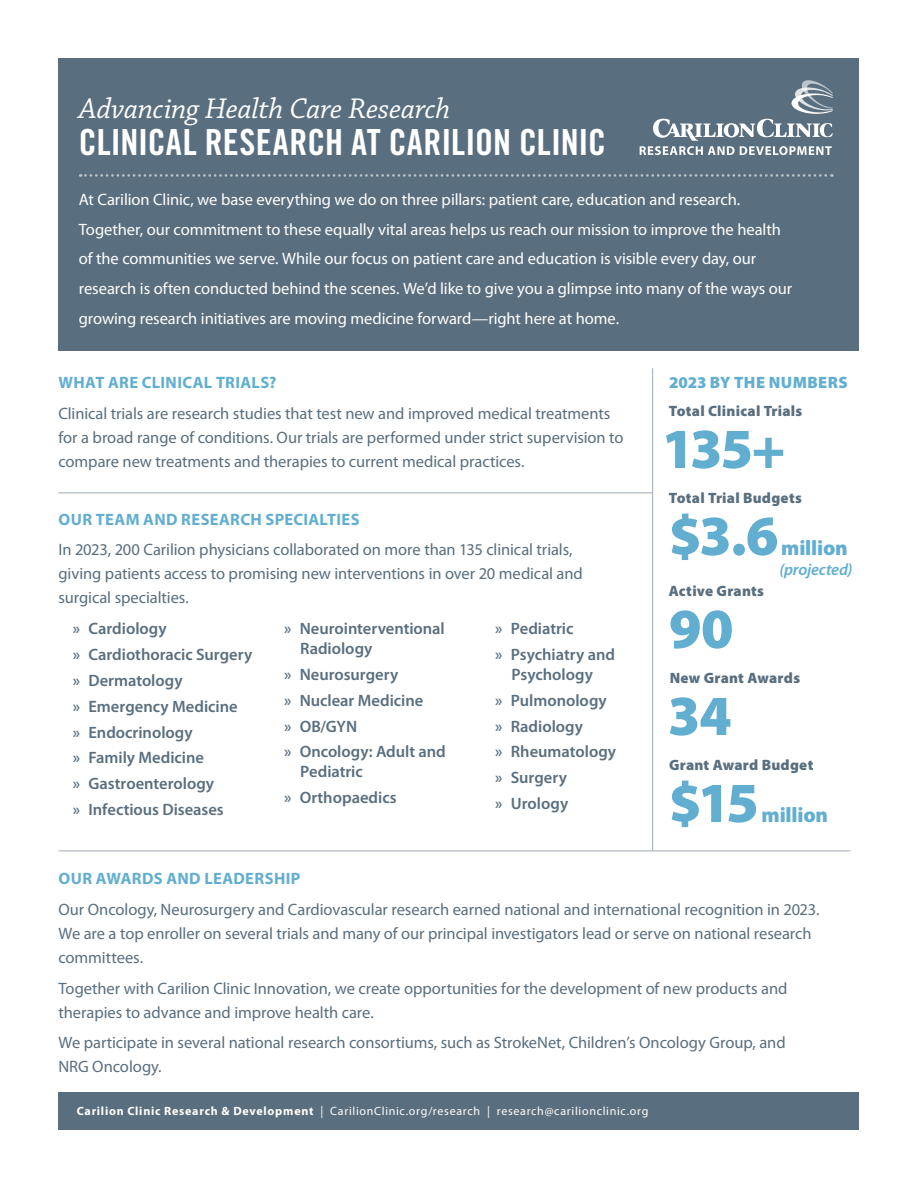
<style>
.page{position:relative;width:918px;height:1188px;background:#fff}
.page>*{position:absolute;margin:0;border:0;box-sizing:border-box;transform-origin:0 0}
.Numbers{font:900 57px "Myriad Pro";letter-spacing:-.04em;color:#62aed1}
.Headlines{font:36px "Trade Gothic LT Pro Bd Cn 20";letter-spacing:-.005em;color:#fff}
.Headlines-2{font:italic 30px "Chaparral Pro";letter-spacing:-.005em;color:#fff}
.Numbers-2{font:900 21px "Myriad Pro";letter-spacing:-.01em;color:#62aed1}
.Body{font:16.5px/24px "Myriad Pro";letter-spacing:-.005em;color:#596e7e}
.Body-2{font:16.5px/29.8px "Myriad Pro";letter-spacing:-.005em;color:#fff}
.Body-3{font:600 16.5px/19.8px "Myriad Pro";color:#596e7e}
.Subhead{font:700 16.5px "Myriad Pro";letter-spacing:.02em;color:#62aed1}
.Subhead-2{font:900 16.5px "Myriad Pro";letter-spacing:.025em;color:#62aed1}
.Numbers-3{font:italic 600 16.5px "Myriad Pro";letter-spacing:-.01em;color:#62aed1}
.Tiny_Subhead{font:900 15px "Myriad Pro";letter-spacing:.02em;color:#596e7e}
.Tiny_Subhead-2{font:12px "Myriad Pro";letter-spacing:.055em;color:#fff}
.s1{font-weight:700}
</style>
<div class="page">
<div style="left:58px;top:58px;width:801px;height:293px;background:#596e7e"></div>
<hr style="left:652px;top:368px;width:1px;height:482px;background:#9fa9b6">
<hr style="left:58px;top:492px;width:595px;height:1px;background:#9fa9b6">
<svg style="left:80px;top:174px;width:752px;height:3px"></svg>
<svg style="left:640px;top:80px;width:193px;height:75px"></svg>
<div style="left:59px;top:1092px;width:800px;height:37px;background:#596e7e"></div>
<hr style="left:58px;top:850px;width:792px;height:1px;background:#9fa9b6">
<p class="Headlines-2" style="left:79px;top:92px;width:373px">Advancing Health Care Research</p>
<p class="Headlines" style="left:79px;top:120px;width:529px">CLINICAL RESEARCH AT CARILION CLINIC</p>
<p class="Body-2" style="left:79px;top:184px;width:715px">At Carilion Clinic, we base everything we do on three pillars: patient care, education and research.<br>Together, our commitment to these equally vital areas helps us reach our mission to improve the health of the communities we serve. While our focus on patient care and education is visible every day, our research is often conducted behind the scenes. We’d like to give you a glimpse into many of the ways our growing research initiatives are moving medicine forward—right here at home.</p>
<p class="Subhead" style="left:59px;top:373px;width:219px">WHAT ARE CLINICAL TRIALS?</p>
<p class="Body" style="left:58px;top:401px;width:567px">Clinical trials are research studies that test new and improved medical treatments for a broad range of conditions. Our trials are performed under strict supervision to compare new treatments and therapies to current medical practices.</p>
<p class="Subhead" style="left:59px;top:510px;width:303px">OUR TEAM AND RESEARCH SPECIALTIES</p>
<p class="Body" style="left:58px;top:537px;width:526px">In 2023, 200 Carilion physicians collaborated on more than 135 clinical trials, giving patients access to promising new interventions in over 20 medical and surgical specialties.</p>
<p class="Body-3" style="left:73px;top:619px;width:95px">» Cardiology</p>
<p class="Body-3" style="left:73px;top:645px;width:181px">» Cardiothoracic Surgery</p>
<p class="Body-3" style="left:73px;top:671px;width:111px">» Dermatology</p>
<p class="Body-3" style="left:73px;top:697px;width:166px">» Emergency Medicine</p>
<p class="Body-3" style="left:73px;top:722px;width:121px">» Endocrinology</p>
<p class="Body-3" style="left:73px;top:748px;width:133px">» Family Medicine</p>
<p class="Body-3" style="left:73px;top:774px;width:143px">» Gastroenterology</p>
<p class="Body-3" style="left:73px;top:800px;width:152px">» Infectious Diseases</p>
<p class="Body-3" style="left:300px;top:619px;width:146px;text-indent:-16px">» Neurointerventional<br>Radiology</p>
<p class="Body-3" style="left:284px;top:665px;width:116px">» Neurosurgery</p>
<p class="Body-3" style="left:284px;top:691px;width:141px">» Nuclear Medicine</p>
<p class="Body-3" style="left:284px;top:716px;width:75px">» OB/GYN</p>
<p class="Body-3" style="left:300px;top:742px;width:147px;text-indent:-16px">» Oncology: Adult and<br>Pediatric</p>
<p class="Body-3" style="left:284px;top:788px;width:114px">» Orthopaedics</p>
<p class="Body-3" style="left:495px;top:619px;width:80px">» Pediatric</p>
<p class="Body-3" style="left:495px;top:645px;width:121px;text-align:center">» Psychiatry and<br>Psychology</p>
<p class="Body-3" style="left:495px;top:691px;width:113px">» Pulmonology</p>
<p class="Body-3" style="left:495px;top:716px;width:89px">» Radiology</p>
<p class="Body-3" style="left:495px;top:742px;width:122px">» Rheumatology</p>
<p class="Body-3" style="left:495px;top:768px;width:73px">» Surgery</p>
<p class="Body-3" style="left:495px;top:794px;width:74px">» Urology</p>
<p class="Subhead-2" style="left:669px;top:371px;width:180px">2023 BY THE NUMBERS</p>
<p class="Tiny_Subhead" style="left:669px;top:400px;width:135px">Total Clinical Trials</p>
<p class="Numbers" style="left:662px;top:411px;width:125px">135+</p>
<p class="Tiny_Subhead" style="left:669px;top:487px;width:134px">Total Trial Budgets</p>
<p class="Numbers" style="left:669px;top:498px;width:111px">$3.6</p>
<p class="Numbers-2" style="left:781px;top:534px;width:68px">million</p>
<p class="Numbers-3" style="left:779px;top:560px;width:75px">(projected)</p>
<p class="Tiny_Subhead" style="left:669px;top:580px;width:97px">Active Grants</p>
<p class="Numbers" style="left:669px;top:591px;width:66px">90</p>
<p class="Tiny_Subhead" style="left:670px;top:667px;width:132px">New Grant Awards</p>
<p class="Numbers" style="left:668px;top:678px;width:65px">34</p>
<p class="Tiny_Subhead" style="left:669px;top:754px;width:146px">Grant Award Budget</p>
<p class="Numbers" style="left:669px;top:765px;width:92px">$15</p>
<p class="Numbers-2" style="left:762px;top:801px;width:68px">million</p>
<p class="Subhead" style="left:59px;top:869px;width:243px">OUR AWARDS AND LEADERSHIP</p>
<p class="Body" style="left:58px;top:897px;width:763px">Our Oncology, Neurosurgery and Cardiovascular research earned national and international recognition in 2023.<br>We are a top enroller on several trials and many of our principal investigators lead or serve on national research committees.</p>
<p class="Body" style="left:58px;top:976px;width:730px">Together with Carilion Clinic Innovation, we create opportunities for the development of new products and therapies to advance and improve health care.</p>
<p class="Body" style="left:58px;top:1031px;width:729px">We participate in several national research consortiums, such as StrokeNet, Children’s Oncology Group, and<br>NRG Oncology.</p>
<p class="Tiny_Subhead-2" style="left:77px;top:1104px;width:573px"><span class="s1">Carilion Clinic Research &amp; Development</span> | CarilionClinic.org/research | research@carilionclinic.org</p>
</div>
